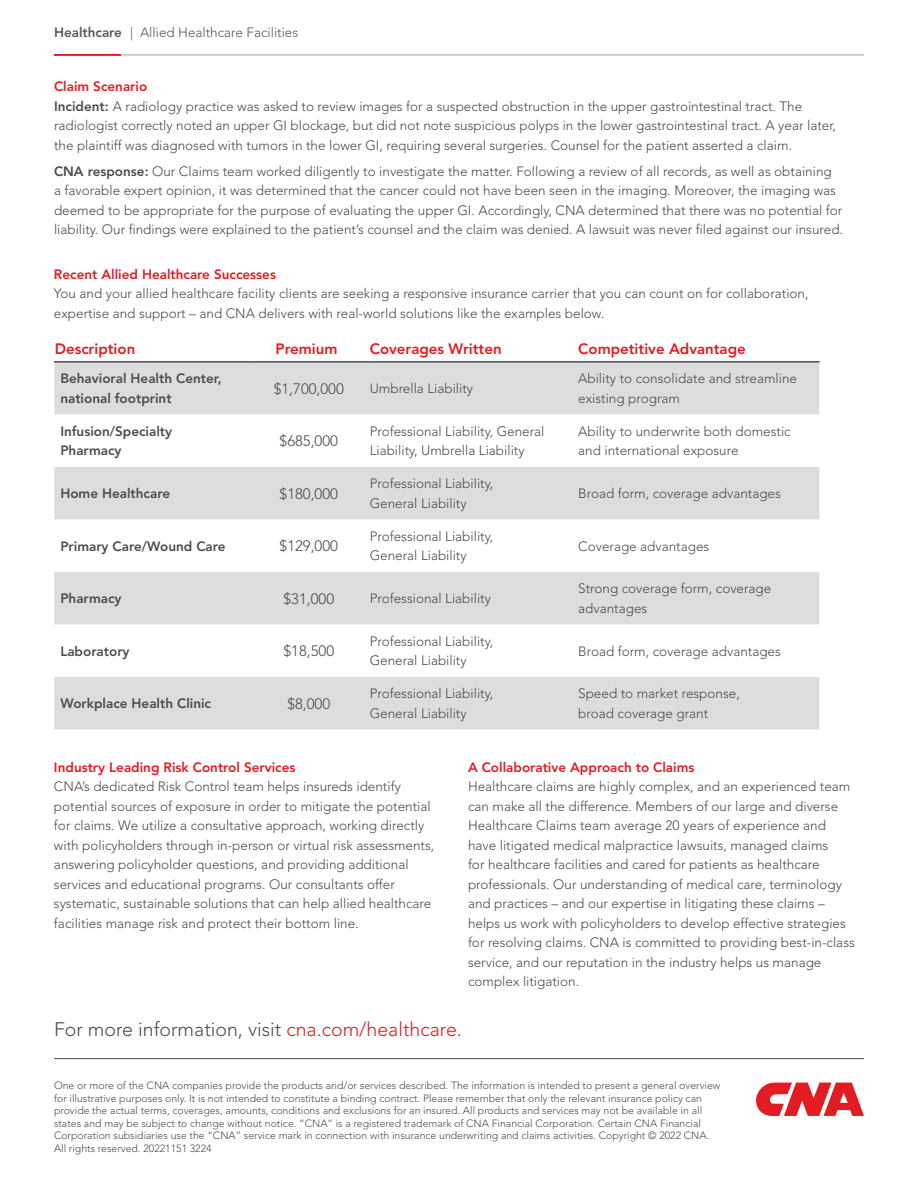
<style>
.page{position:relative;width:918px;height:1188px;background:#fff}
.page>*{position:absolute;margin:0;border:0;box-sizing:border-box;transform-origin:0 0}
.t1{font:300 19.5px "Avenir LT Std";color:#4d4d4f}
.t2{font:800 15px "Avenir LT Std";color:#e31b23}
.t3{font:300 15px "Avenir LT Std";color:#4d4d4f}
.t4{font:300 13.5px/19.5px "Avenir LT Std";color:#4d4d4f}
.t5{font:800 13.5px/19.5px "Avenir LT Std";color:#4d4d4f}
.t6{font:800 13.5px "Avenir LT Std";color:#e31b23}
.t7{font:300 13.5px "Avenir LT Std";color:#585959}
.t8{font:300 10.5px/12.6px "Avenir LT Std";color:#4d4d4f}
.s1{font-weight:800}
.s2{font-weight:800;color:#e31b23}
.s3{color:#e31b23}
</style>
<div class="page">
<hr style="left:54px;top:55px;width:810px;height:1px;background:#9fa1a4">
<hr style="left:54px;top:54px;width:67px;height:2px;background:#e31b23">
<svg style="left:756px;top:1083px;width:108px;height:33px"></svg>
<hr style="left:54px;top:1058px;width:810px;height:1px;background:#4d4d4f">
<svg style="left:54px;top:363px;width:765px;height:366px;fill:#dcddde"></svg>
<hr style="left:54px;top:362px;width:195px;height:1px;background:#000">
<hr style="left:249px;top:362px;width:120px;height:1px;background:#000">
<hr style="left:369px;top:362px;width:209px;height:1px;background:#000">
<hr style="left:578px;top:362px;width:242px;height:1px;background:#000">
<p class="t7" style="left:54px;top:25px;width:246px"><span class="s1">Healthcare</span> | Allied Healthcare Facilities</p>
<p class="t4" style="left:54px;top:77px;width:784px"><span class="s2">Claim Scenario<br></span><span class="s1">Incident:</span> A radiology practice was asked to review images for a suspected obstruction in the upper gastrointestinal tract. The radiologist correctly noted an upper GI blockage, but did not note suspicious polyps in the lower gastrointestinal tract. A year later, the plaintiff was diagnosed with tumors in the lower GI, requiring several surgeries. Counsel for the patient asserted a claim.</p>
<p class="t4" style="left:54px;top:162px;width:791px"><span class="s1">CNA response:</span> Our Claims team worked diligently to investigate the matter. Following a review of all records, as well as obtaining<br>a favorable expert opinion, it was determined that the cancer could not have been seen in the imaging. Moreover, the imaging was deemed to be appropriate for the purpose of evaluating the upper GI. Accordingly, CNA determined that there was no potential for liability. Our findings were explained to the patient’s counsel and the claim was denied. A lawsuit was never filed against our insured.</p>
<p class="t6" style="left:54px;top:266px;width:224px">Recent Allied Healthcare Successes</p>
<p class="t4" style="left:54px;top:284px;width:756px">You and your allied healthcare facility clients are seeking a responsive insurance carrier that you can count on for collaboration, expertise and support – and CNA delivers with real-world solutions like the examples below.</p>
<p class="t2" style="left:55px;top:340px;width:82px">Description</p>
<p class="t2" style="left:276px;top:340px;width:63px">Premium</p>
<p class="t2" style="left:370px;top:340px;width:133px">Coverages Written</p>
<p class="t2" style="left:578px;top:340px;width:169px">Competitive Advantage</p>
<p class="t5" style="left:60px;top:369px;width:163px">Behavioral Health Center, national footprint</p>
<p class="t3" style="left:274px;top:380px;width:72px">$1,700,000</p>
<p class="t4" style="left:370px;top:379px;width:105px">Umbrella Liability</p>
<p class="t4" style="left:578px;top:369px;width:220px">Ability to consolidate and streamline existing program</p>
<p class="t5" style="left:60px;top:422px;width:113px">Infusion/Specialty<br>Pharmacy</p>
<p class="t3" style="left:280px;top:432px;width:60px">$685,000</p>
<p class="t4" style="left:370px;top:422px;width:176px">Professional Liability, General<br>Liability, Umbrella Liability</p>
<p class="t4" style="left:578px;top:422px;width:214px">Ability to underwrite both domestic and international exposure</p>
<p class="t5" style="left:60px;top:484px;width:111px">Home Healthcare</p>
<p class="t3" style="left:280px;top:485px;width:60px">$180,000</p>
<p class="t4" style="left:370px;top:474px;width:125px">Professional Liability,<br>General Liability</p>
<p class="t4" style="left:578px;top:484px;width:204px">Broad form, coverage advantages</p>
<p class="t5" style="left:60px;top:536px;width:167px">Primary Care/Wound Care</p>
<p class="t3" style="left:280px;top:537px;width:60px">$129,000</p>
<p class="t4" style="left:370px;top:527px;width:125px">Professional Liability,<br>General Liability</p>
<p class="t4" style="left:578px;top:536px;width:133px">Coverage advantages</p>
<p class="t5" style="left:60px;top:589px;width:63px">Pharmacy</p>
<p class="t3" style="left:283px;top:590px;width:52px">$31,000</p>
<p class="t4" style="left:370px;top:589px;width:123px">Professional Liability</p>
<p class="t4" style="left:578px;top:579px;width:195px">Strong coverage form, coverage advantages</p>
<p class="t5" style="left:60px;top:641px;width:71px">Laboratory</p>
<p class="t3" style="left:283px;top:642px;width:52px">$18,500</p>
<p class="t4" style="left:370px;top:632px;width:125px">Professional Liability,<br>General Liability</p>
<p class="t4" style="left:578px;top:641px;width:204px">Broad form, coverage advantages</p>
<p class="t5" style="left:60px;top:694px;width:152px">Workplace Health Clinic</p>
<p class="t3" style="left:287px;top:695px;width:44px">$8,000</p>
<p class="t4" style="left:370px;top:684px;width:125px">Professional Liability,<br>General Liability</p>
<p class="t4" style="left:578px;top:684px;width:163px">Speed to market response, broad coverage grant</p>
<p class="t6" style="left:54px;top:759px;width:243px">Industry Leading Risk Control Services</p>
<p class="t4" style="left:54px;top:777px;width:382px">CNA’s dedicated Risk Control team helps insureds identify potential sources of exposure in order to mitigate the potential for claims. We utilize a consultative approach, working directly with policyholders through in-person or virtual risk assessments, answering policyholder questions, and providing additional services and educational programs. Our consultants offer systematic, sustainable solutions that can help allied healthcare facilities manage risk and protect their bottom line.</p>
<p class="t6" style="left:468px;top:759px;width:228px">A Collaborative Approach to Claims</p>
<p class="t4" style="left:468px;top:777px;width:388px">Healthcare claims are highly complex, and an experienced team can make all the difference. Members of our large and diverse Healthcare Claims team average 20 years of experience and have litigated medical malpractice lawsuits, managed claims<br>for healthcare facilities and cared for patients as healthcare professionals. Our understanding of medical care, terminology and practices – and our expertise in litigating these claims – helps us work with policyholders to develop effective strategies for resolving claims. CNA is committed to providing best-in-class service, and our reputation in the industry helps us manage complex litigation.</p>
<h1 class="t1" style="left:54px;top:1018px;width:409px">For more information, visit <span class="s3">cna.com/healthcare</span>.</h1>
<p class="t8" style="left:54px;top:1079px;width:668px">One or more of the CNA companies provide the products and/or services described. The information is intended to present a general overview for illustrative purposes only. It is not intended to constitute a binding contract. Please remember that only the relevant insurance policy can provide the actual terms, coverages, amounts, conditions and exclusions for an insured. All products and services may not be available in all states and may be subject to change without notice. “CNA” is a registered trademark of CNA Financial Corporation. Certain CNA Financial Corporation subsidiaries use the “CNA” service mark in connection with insurance underwriting and claims activities. Copyright © 2022 CNA.<br>All rights reserved. 20221151 3224</p>
</div>
